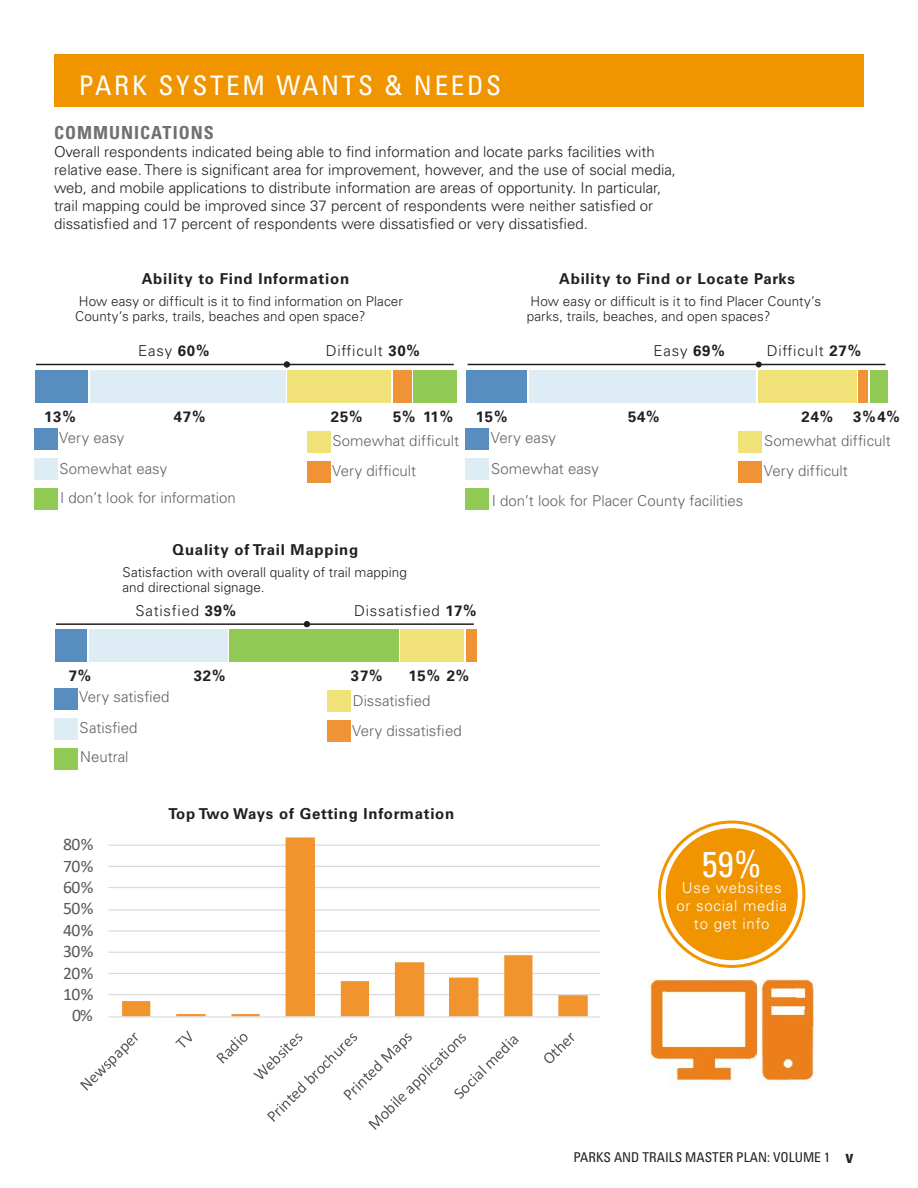
<style>
.page{position:relative;width:918px;height:1188px;background:#fff}
.page>*{position:absolute;margin:0;border:0;box-sizing:border-box;transform-origin:0 0}
.PC_Heading_1{font:condensed 36px "Univers";color:#fff}
.t1{font:condensed 27px "Univers";letter-spacing:.1em;color:#fff}
.PC_subhead_1__use{font:700 condensed 18px "Univers";letter-spacing:.055em;color:#6f7073}
.t2{font:17.7px "Calibri";letter-spacing:-.04em;color:#595959}
.PC_Body_Text_2{font:300 15px/18px "Univers";color:#231f20}
.Graph_Label{font:300 15px "Univers";color:#636366}
.PC_Body_Text_2-2{font:700 15px "Univers CE";letter-spacing:.05em;color:#231f20}
.PC_Body_Text_2-3{font:300 15px "Univers";letter-spacing:.05em;color:#231f20}
.PC_Body_Text_2-4{font:300 15px/18px "Univers";letter-spacing:.05em;color:#fff;text-align:center}
.Body_Text{font:300 13.5px/15px "Univers";letter-spacing:.005em;color:#231f20}
.t3{font:condensed 13.5px "Univers";color:#231f20}
.s1{font-family:"Univers CE";font-weight:700}
.s2{font-weight:700;font-size:18px}
</style>
<div class="page">
<div style="left:54px;top:54px;width:810px;height:53px;background:#f09400"></div>
<img style="left:648px;top:979px;width:167px;height:103px">
<div style="left:666px;top:828px;width:132px;height:132px;background:#f09400;border-radius:50%"></div>
<hr style="left:109px;top:994px;width:491px;height:1px;background:#d9d9d9">
<hr style="left:109px;top:973px;width:491px;height:1px;background:#d9d9d9">
<hr style="left:109px;top:952px;width:491px;height:1px;background:#d9d9d9">
<hr style="left:109px;top:930px;width:491px;height:2px;background:#d9d9d9">
<hr style="left:109px;top:909px;width:491px;height:1px;background:#d9d9d9">
<hr style="left:109px;top:887px;width:491px;height:1px;background:#d9d9d9">
<hr style="left:109px;top:866px;width:491px;height:1px;background:#d9d9d9">
<hr style="left:109px;top:845px;width:491px;height:1px;background:#d9d9d9">
<hr style="left:109px;top:833px;width:491px;height:1px;background:#d9d9d9">
<svg style="left:122px;top:837px;width:466px;height:179px"></svg>
<hr style="left:109px;top:1016px;width:491px;height:2px;background:#d9d9d9">
<svg style="left:80px;top:1032px;width:58px;height:59px"></svg>
<svg style="left:175px;top:1030px;width:17px;height:18px"></svg>
<svg style="left:216px;top:1033px;width:303px;height:97px"></svg>
<svg style="left:544px;top:1033px;width:31px;height:31px"></svg>
<div style="left:658px;top:821px;width:147px;height:147px;border:3px solid #f09400;border-radius:50%"></div>
<div style="left:35px;top:370px;width:53px;height:32px;background:#578ebf"></div>
<div style="left:90px;top:370px;width:196px;height:32px;background:#ddecf5"></div>
<div style="left:287px;top:370px;width:104px;height:32px;background:#f1e179"></div>
<div style="left:393px;top:370px;width:18px;height:32px;background:#f09337"></div>
<div style="left:413px;top:370px;width:43px;height:32px;background:#90c953"></div>
<hr style="left:36px;top:364px;width:251px;height:1px;background:#231f20">
<hr style="left:287px;top:364px;width:167px;height:1px;background:#231f20">
<svg style="left:284px;top:361px;width:6px;height:6px"></svg>
<div style="left:34px;top:428px;width:23px;height:22px;background:#578ebf"></div>
<div style="left:34px;top:458px;width:23px;height:22px;background:#ddecf5"></div>
<div style="left:34px;top:489px;width:23px;height:21px;background:#90c953"></div>
<div style="left:307px;top:431px;width:23px;height:21px;background:#f1e179"></div>
<div style="left:307px;top:461px;width:23px;height:22px;background:#f09337"></div>
<hr style="left:56px;top:623px;width:251px;height:2px;background:#231f20">
<hr style="left:307px;top:623px;width:167px;height:2px;background:#231f20">
<svg style="left:304px;top:621px;width:6px;height:6px"></svg>
<div style="left:55px;top:629px;width:31px;height:33px;background:#578ebf"></div>
<div style="left:89px;top:629px;width:138px;height:33px;background:#ddecf5"></div>
<div style="left:400px;top:629px;width:64px;height:33px;background:#f1e179"></div>
<div style="left:466px;top:629px;width:10px;height:33px;background:#f09337"></div>
<div style="left:230px;top:629px;width:169px;height:33px;background:#90c953"></div>
<div style="left:54px;top:688px;width:23px;height:21px;background:#578ebf"></div>
<div style="left:54px;top:718px;width:23px;height:22px;background:#ddecf5"></div>
<div style="left:54px;top:748px;width:23px;height:22px;background:#90c953"></div>
<div style="left:327px;top:690px;width:23px;height:22px;background:#f1e179"></div>
<div style="left:327px;top:721px;width:23px;height:21px;background:#f09337"></div>
<div style="left:466px;top:370px;width:61px;height:32px;background:#578ebf"></div>
<div style="left:529px;top:370px;width:227px;height:32px;background:#ddecf5"></div>
<div style="left:758px;top:370px;width:99px;height:32px;background:#f1e179"></div>
<div style="left:859px;top:370px;width:9px;height:32px;background:#f09337"></div>
<div style="left:871px;top:370px;width:17px;height:32px;background:#90c953"></div>
<hr style="left:468px;top:364px;width:290px;height:1px;background:#231f20">
<hr style="left:759px;top:364px;width:126px;height:1px;background:#231f20">
<svg style="left:756px;top:361px;width:6px;height:6px"></svg>
<div style="left:466px;top:428px;width:23px;height:22px;background:#578ebf"></div>
<div style="left:466px;top:458px;width:23px;height:22px;background:#ddecf5"></div>
<div style="left:466px;top:489px;width:23px;height:21px;background:#90c953"></div>
<div style="left:739px;top:431px;width:23px;height:21px;background:#f1e179"></div>
<div style="left:739px;top:461px;width:23px;height:22px;background:#f09337"></div>
<h2 class="t1" style="left:79px;top:68px;width:424px">PARK SYSTEM WANTS &amp; NEEDS</h2>
<p class="PC_subhead_1__use" style="left:54px;top:121px;width:161px">COMMUNICATIONS</p>
<p class="PC_Body_Text_2" style="left:54px;top:142px;width:624px">Overall respondents indicated being able to find information and locate parks facilities with relative ease. There is significant area for improvement, however, and the use of social media, web, and mobile applications to distribute information are areas of opportunity. In particular, trail mapping could be improved since 37 percent of respondents were neither satisfied or dissatisfied and 17 percent of respondents were dissatisfied or very dissatisfied.</p>
<p class="PC_Body_Text_2-2" style="left:142px;top:270px;width:209px">Ability to Find Information</p>
<p class="Body_Text" style="left:75px;top:293px;width:329px">How easy or difficult is it to find information on Placer<br>County’s parks, trails, beaches and open space?</p>
<p class="PC_Body_Text_2" style="left:138px;top:342px;width:73px">Easy <span class="s1">60%</span></p>
<p class="PC_Body_Text_2-3" style="left:326px;top:342px;width:96px">Difficult <span class="s1">30%</span></p>
<p class="PC_Body_Text_2-2" style="left:559px;top:270px;width:237px">Ability to Find or Locate Parks</p>
<p class="Body_Text" style="left:527px;top:293px;width:296px">How easy or difficult is it to find Placer County’s parks, trails, beaches, and open spaces?</p>
<p class="PC_Body_Text_2" style="left:654px;top:342px;width:73px">Easy <span class="s1">69%</span></p>
<p class="PC_Body_Text_2-3" style="left:767px;top:342px;width:96px">Difficult <span class="s1">27%</span></p>
<p class="PC_Body_Text_2-2" style="left:44px;top:408px;width:33px">13%</p>
<p class="PC_Body_Text_2-2" style="left:174px;top:408px;width:33px">47%</p>
<p class="PC_Body_Text_2-2" style="left:331px;top:408px;width:33px">25%</p>
<p class="PC_Body_Text_2-2" style="left:393px;top:408px;width:24px">5%</p>
<p class="PC_Body_Text_2-2" style="left:423px;top:408px;width:32px">11%</p>
<p class="Graph_Label" style="left:59px;top:428px;width:67px">Very easy</p>
<p class="Graph_Label" style="left:60px;top:459px;width:109px">Somewhat easy</p>
<p class="Graph_Label" style="left:60px;top:488px;width:177px">I don’t look for information</p>
<p class="Graph_Label" style="left:333px;top:432px;width:128px">Somewhat difficult</p>
<p class="Graph_Label" style="left:332px;top:462px;width:86px">Very difficult</p>
<p class="PC_Body_Text_2-2" style="left:173px;top:541px;width:187px">Quality of Trail Mapping</p>
<p class="Body_Text" style="left:122px;top:565px;width:286px">Satisfaction with overall quality of trail mapping and directional signage.</p>
<p class="PC_Body_Text_2-2" style="left:476px;top:408px;width:33px">15%</p>
<p class="PC_Body_Text_2-2" style="left:628px;top:408px;width:33px">54%</p>
<p class="PC_Body_Text_2-2" style="left:802px;top:408px;width:33px">24%</p>
<p class="PC_Body_Text_2-2" style="left:853px;top:408px;width:48px">3%4%</p>
<p class="Graph_Label" style="left:491px;top:428px;width:67px">Very easy</p>
<p class="Graph_Label" style="left:491px;top:459px;width:109px">Somewhat easy</p>
<p class="Graph_Label" style="left:492px;top:491px;width:253px">I don’t look for Placer County facilities</p>
<p class="Graph_Label" style="left:764px;top:432px;width:128px">Somewhat difficult</p>
<p class="Graph_Label" style="left:764px;top:462px;width:86px">Very difficult</p>
<p class="PC_Body_Text_2-3" style="left:136px;top:602px;width:102px">Satisfied <span class="s1">39%</span></p>
<p class="PC_Body_Text_2-3" style="left:354px;top:602px;width:124px">Dissatisfied <span class="s1">17%</span></p>
<p class="PC_Body_Text_2-2" style="left:69px;top:667px;width:24px">7%</p>
<p class="PC_Body_Text_2-2" style="left:194px;top:667px;width:33px">32%</p>
<p class="PC_Body_Text_2-2" style="left:351px;top:667px;width:33px">37%</p>
<p class="PC_Body_Text_2-2" style="left:409px;top:667px;width:33px">15%</p>
<p class="PC_Body_Text_2-2" style="left:447px;top:667px;width:24px">2%</p>
<p class="Graph_Label" style="left:79px;top:688px;width:92px">Very satisfied</p>
<p class="Graph_Label" style="left:80px;top:719px;width:59px">Satisfied</p>
<p class="Graph_Label" style="left:80px;top:748px;width:50px">Neutral</p>
<p class="Graph_Label" style="left:353px;top:691px;width:79px">Dissatisfied</p>
<p class="Graph_Label" style="left:352px;top:722px;width:111px">Very dissatisfied</p>
<p class="t2" style="left:63px;top:832px;width:32px">80%</p>
<p class="t2" style="left:63px;top:853px;width:32px">70%</p>
<p class="t2" style="left:63px;top:875px;width:32px">60%</p>
<p class="t2" style="left:63px;top:896px;width:32px">50%</p>
<p class="t2" style="left:63px;top:918px;width:32px">40%</p>
<p class="t2" style="left:63px;top:939px;width:32px">30%</p>
<p class="t2" style="left:63px;top:960px;width:32px">20%</p>
<p class="t2" style="left:63px;top:982px;width:32px">10%</p>
<p class="t2" style="left:72px;top:1003px;width:22px">0%</p>
<p class="PC_Body_Text_2-2" style="left:169px;top:804px;width:287px">Top Two Ways of Getting Information</p>
<p class="PC_Heading_1" style="left:702px;top:841px;width:61px">59%</p>
<p class="PC_Body_Text_2-4" style="left:676px;top:879px;width:112px">Use websites or social media to get info</p>
<p class="t3" style="left:573px;top:1149px;width:282px">PARKS AND TRAILS MASTER PLAN: VOLUME 1 <span class="s2">v</span></p>
</div>
